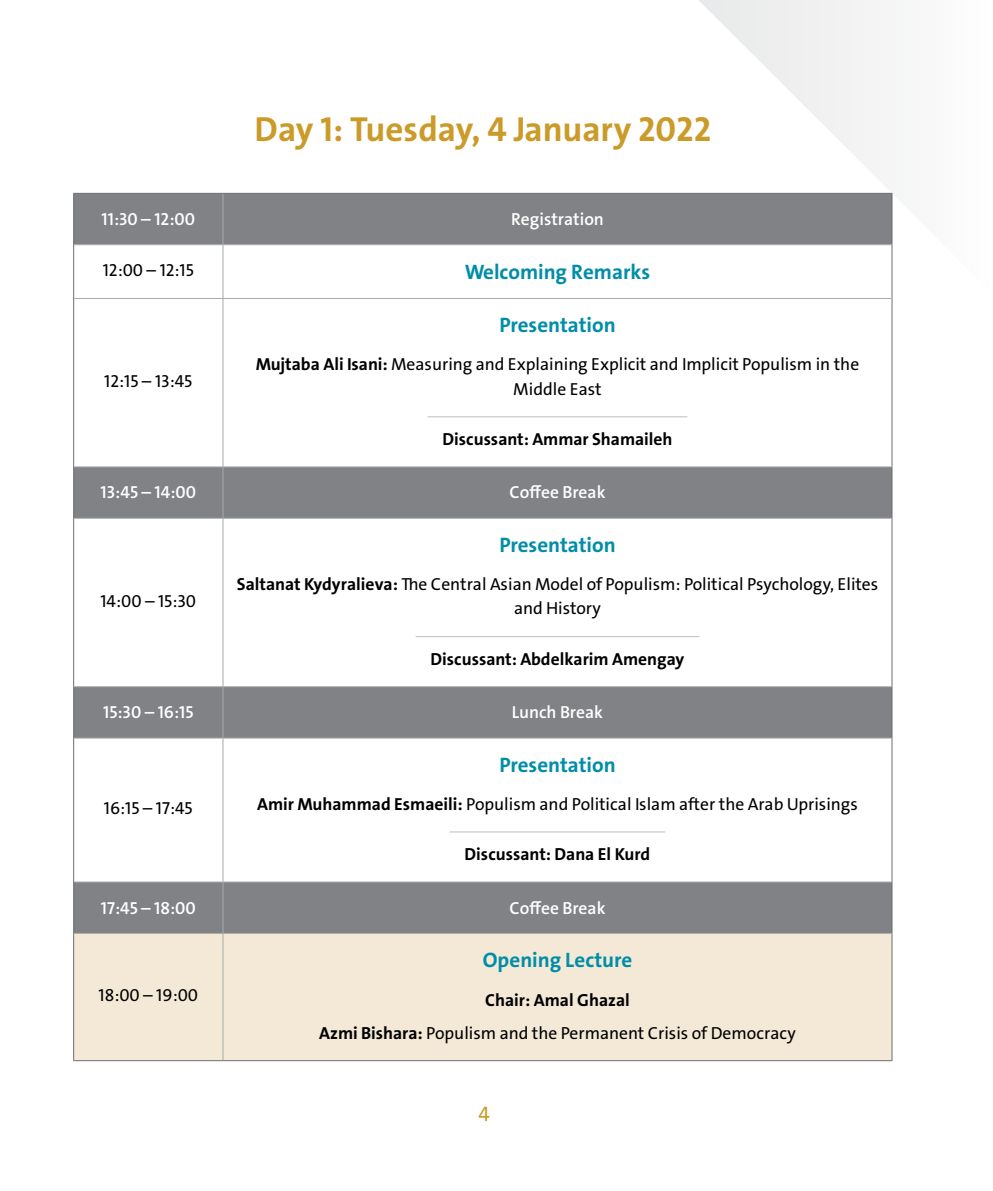
<style>
.page{position:relative;width:993px;height:1191px;background:#fff}
.page>*{position:absolute;margin:0;border:0;box-sizing:border-box;transform-origin:0 0}
.t1{font:700 35px "Bahij The Sans Arabic";color:#cb9b2a}
.t2{font:700 21px "Bahij The Sans Arabic";color:#008da8}
.t3{font:21px "Bahij The Sans Arabic";color:#cb9b2a}
.t4{font:17.5px/24.5px "Bahij The Sans Arabic";color:#000;text-align:center}
.t5{font:600 17.5px "Bahij The Sans Arabic";color:#fff}
.t6{font:700 17.5px "Bahij The Sans Arabic";color:#000}
.s1{font-weight:700}
</style>
<div class="page">
<svg style="left:678px;top:0;width:215px;height:294px"></svg>
<div style="left:74px;top:194px;width:817px;height:739px;background:#808285"></div>
<svg style="left:74px;top:245px;width:817px;height:636px"></svg>
<div style="left:74px;top:934px;width:817px;height:126px;background:#f4e9d6"></div>
<hr style="left:73px;top:193px;width:150px;height:1px;background:#6d6e71">
<hr style="left:73px;top:194px;width:1px;height:51px;background:#6d6e71">
<hr style="left:223px;top:193px;width:669px;height:1px;background:#6d6e71">
<hr style="left:891px;top:194px;width:1px;height:51px;background:#6d6e71">
<hr style="left:73px;top:245px;width:1px;height:53px;background:#6d6e71">
<hr style="left:891px;top:245px;width:1px;height:53px;background:#6d6e71">
<hr style="left:73px;top:298px;width:1px;height:169px;background:#6d6e71">
<hr style="left:891px;top:298px;width:1px;height:169px;background:#6d6e71">
<hr style="left:73px;top:467px;width:1px;height:51px;background:#6d6e71">
<hr style="left:891px;top:467px;width:1px;height:51px;background:#6d6e71">
<hr style="left:73px;top:518px;width:1px;height:168px;background:#6d6e71">
<hr style="left:891px;top:518px;width:1px;height:168px;background:#6d6e71">
<hr style="left:73px;top:686px;width:1px;height:52px;background:#6d6e71">
<hr style="left:891px;top:686px;width:1px;height:52px;background:#6d6e71">
<hr style="left:73px;top:738px;width:1px;height:144px;background:#6d6e71">
<hr style="left:891px;top:738px;width:1px;height:144px;background:#6d6e71">
<hr style="left:73px;top:882px;width:1px;height:51px;background:#6d6e71">
<hr style="left:891px;top:882px;width:1px;height:51px;background:#6d6e71">
<hr style="left:73px;top:933px;width:1px;height:127px;background:#6d6e71">
<hr style="left:891px;top:933px;width:1px;height:127px;background:#6d6e71">
<hr style="left:73px;top:1060px;width:150px;height:1px;background:#6d6e71">
<hr style="left:223px;top:1060px;width:669px;height:1px;background:#6d6e71">
<hr style="left:222px;top:194px;width:1px;height:50px;background:#a7a9ac">
<hr style="left:74px;top:244px;width:149px;height:1px;background:#a7a9ac">
<hr style="left:223px;top:244px;width:668px;height:1px;background:#a7a9ac">
<hr style="left:222px;top:245px;width:1px;height:53px;background:#a7a9ac">
<hr style="left:74px;top:298px;width:149px;height:1px;background:#a7a9ac">
<hr style="left:223px;top:298px;width:668px;height:1px;background:#a7a9ac">
<hr style="left:222px;top:299px;width:1px;height:167px;background:#a7a9ac">
<hr style="left:74px;top:466px;width:149px;height:1px;background:#a7a9ac">
<hr style="left:223px;top:466px;width:668px;height:1px;background:#a7a9ac">
<hr style="left:222px;top:467px;width:1px;height:51px;background:#a7a9ac">
<hr style="left:74px;top:518px;width:149px;height:1px;background:#a7a9ac">
<hr style="left:223px;top:518px;width:668px;height:1px;background:#a7a9ac">
<hr style="left:222px;top:519px;width:1px;height:167px;background:#a7a9ac">
<hr style="left:74px;top:686px;width:149px;height:1px;background:#a7a9ac">
<hr style="left:223px;top:686px;width:668px;height:1px;background:#a7a9ac">
<hr style="left:222px;top:687px;width:1px;height:50px;background:#a7a9ac">
<hr style="left:74px;top:737px;width:149px;height:1px;background:#a7a9ac">
<hr style="left:223px;top:737px;width:668px;height:1px;background:#a7a9ac">
<hr style="left:222px;top:738px;width:1px;height:143px;background:#a7a9ac">
<hr style="left:74px;top:881px;width:149px;height:1px;background:#a7a9ac">
<hr style="left:223px;top:881px;width:668px;height:1px;background:#a7a9ac">
<hr style="left:222px;top:882px;width:1px;height:51px;background:#a7a9ac">
<hr style="left:74px;top:933px;width:149px;height:1px;background:#a7a9ac">
<hr style="left:223px;top:933px;width:668px;height:1px;background:#a7a9ac">
<hr style="left:222px;top:933px;width:1px;height:127px;background:#a7a9ac">
<hr style="left:427px;top:416px;width:260px;height:1px;background:#bcbec0">
<hr style="left:415px;top:636px;width:284px;height:1px;background:#bcbec0">
<hr style="left:449px;top:831px;width:216px;height:1px;background:#bcbec0">
<h1 class="t1" style="left:254px;top:108px;width:458px">Day 1: Tuesday, 4 January 2022</h1>
<p class="t5" style="left:102px;top:205px;width:95px">11:30 – 12:00</p>
<p class="t5" style="left:511px;top:205px;width:94px">Registration</p>
<p class="t4" style="left:103px;top:258px;width:93px">12:00 – 12:15</p>
<p class="t2" style="left:464px;top:259px;width:187px">Welcoming Remarks</p>
<p class="t4" style="left:104px;top:369px;width:89px">12:15 – 13:45</p>
<p class="t2" style="left:499px;top:313px;width:118px">Presentation</p>
<p class="t4" style="left:256px;top:352px;width:604px"><span class="s1">Mujtaba Ali Isani:</span> Measuring and Explaining Explicit and Implicit Populism in the<br>Middle East</p>
<p class="t6" style="left:442px;top:429px;width:231px">Discussant: Ammar Shamaileh</p>
<p class="t5" style="left:101px;top:478px;width:97px">13:45 – 14:00</p>
<p class="t5" style="left:509px;top:478px;width:97px">Coffee Break</p>
<p class="t4" style="left:100px;top:588px;width:97px">14:00 – 15:30</p>
<p class="t2" style="left:499px;top:532px;width:118px">Presentation</p>
<p class="t4" style="left:237px;top:572px;width:642px"><span class="s1">Saltanat Kydyralieva:</span> The Central Asian Model of Populism: Political Psychology, Elites and History</p>
<p class="t6" style="left:430px;top:649px;width:255px">Discussant: Abdelkarim Amengay</p>
<p class="t5" style="left:103px;top:698px;width:92px">15:30 – 16:15</p>
<p class="t5" style="left:511px;top:698px;width:93px">Lunch Break</p>
<p class="t4" style="left:104px;top:796px;width:90px">16:15 – 17:45</p>
<p class="t2" style="left:499px;top:752px;width:118px">Presentation</p>
<p class="t4" style="left:257px;top:791px;width:602px"><span class="s1">Amir Muhammad Esmaeili:</span> Populism and Political Islam after the Arab Uprisings</p>
<p class="t6" style="left:464px;top:844px;width:187px">Discussant: Dana El Kurd</p>
<p class="t5" style="left:101px;top:893px;width:97px">17:45 – 18:00</p>
<p class="t5" style="left:509px;top:893px;width:97px">Coffee Break</p>
<p class="t4" style="left:98px;top:983px;width:101px">18:00 – 19:00</p>
<p class="t2" style="left:482px;top:947px;width:151px">Opening Lecture</p>
<p class="t4" style="left:319px;top:984px;width:478px;line-height:32.7px"><span class="s1">Chair: Amal Ghazal<br>Azmi Bishara:</span> Populism and the Permanent Crisis of Democracy</p>
<p class="t3" style="left:478px;top:1096px;width:13px">4</p>
</div>
